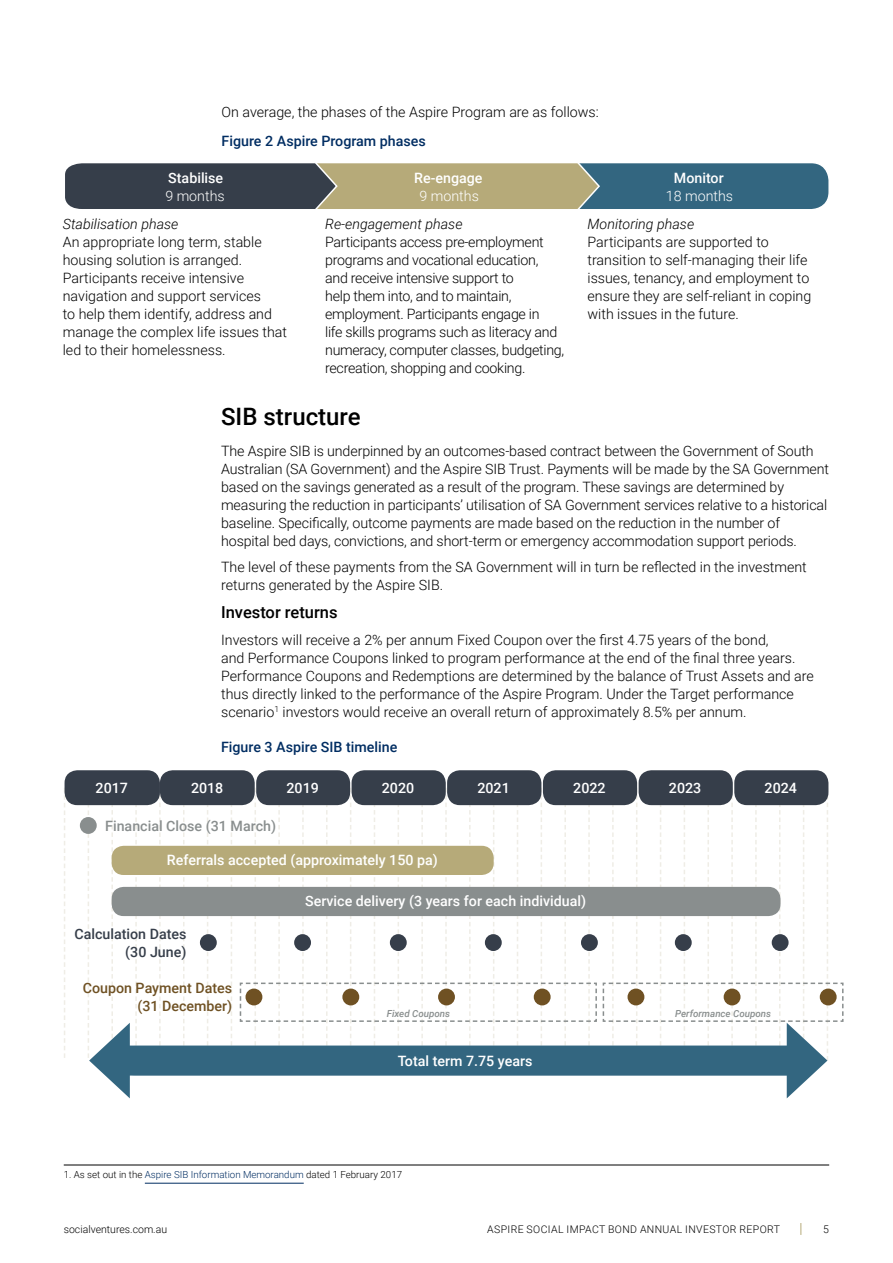
<style>
.page{position:relative;width:893px;height:1263px;background:#fff}
.page>*{position:absolute;margin:0;border:0;box-sizing:border-box;transform-origin:0 0}
.t1{font:500 24px "Roboto";color:#000}
.t2{font:500 16.5px "Roboto";color:#000}
.t3{font:300 14.25px/18px "Roboto";letter-spacing:-.005em;color:#000}
.t4{font:500 14.25px "Roboto";color:#fff}
.t5{font:italic 300 14.25px "Roboto";color:#000}
.t6{font:500 14.25px "Roboto";color:#002d62}
.t7{font:500 14.25px/18px "Roboto";color:#6f5123;text-align:right}
.t8{font:500 14.25px/18px "Roboto";color:#363e4a;text-align:right}
.t9{font:500 14.25px "Roboto";color:#898e8e}
.t10{font:300 14.25px "Roboto";color:#fff}
.t11{font:300 10.5px "Roboto";letter-spacing:.035em;color:#000}
.t12{font:300 10.5px "Roboto";color:#000}
.t13{font:300 9.75px "Roboto";color:#000}
.t14{font:italic 500 9.75px "Roboto";color:#898e8e}
.s1{color:#002d62}
</style>
<div class="page">
<svg style="left:800px;top:1223px;width:1px;height:12px"></svg>
<svg style="left:183px;top:805px;width:1px;height:240px"></svg>
<svg style="left:231px;top:805px;width:1px;height:240px"></svg>
<svg style="left:159px;top:796px;width:2px;height:249px"></svg>
<svg style="left:64px;top:788px;width:1px;height:270px"></svg>
<svg style="left:207px;top:805px;width:1px;height:240px"></svg>
<div style="left:65px;top:770px;width:95px;height:35px;background:#363e4a;border-radius:13px"></div>
<div style="left:256px;top:770px;width:94px;height:35px;background:#363e4a;border-radius:13px"></div>
<div style="left:447px;top:770px;width:94px;height:35px;background:#363e4a;border-radius:13px"></div>
<div style="left:639px;top:770px;width:94px;height:35px;background:#363e4a;border-radius:13px"></div>
<div style="left:160px;top:770px;width:95px;height:35px;background:#363e4a;border-radius:13px"></div>
<div style="left:352px;top:770px;width:94px;height:35px;background:#363e4a;border-radius:13px"></div>
<div style="left:543px;top:770px;width:94px;height:35px;background:#363e4a;border-radius:13px"></div>
<div style="left:734px;top:770px;width:94px;height:35px;background:#363e4a;border-radius:13px"></div>
<div style="left:112px;top:846px;width:382px;height:29px;background:#b6aa79;border-radius:12px"></div>
<div style="left:112px;top:887px;width:668px;height:29px;background:#898e8e;border-radius:12px"></div>
<svg style="left:88px;top:805px;width:49px;height:293px"></svg>
<div style="left:123px;top:1046px;width:686px;height:29px;background:#336680;border-radius:12px"></div>
<div style="left:80px;top:817px;width:17px;height:17px;background:#898e8e;border-radius:50%"></div>
<hr style="left:64px;top:1165px;width:765px;height:1px;background:#000">
<hr style="left:145px;top:1183px;width:159px;height:1px;background:#002d62">
<div style="left:200px;top:934px;width:17px;height:17px;background:#363e4a;border-radius:50%"></div>
<svg style="left:239px;top:788px;width:605px;height:310px"></svg>
<svg style="left:65px;top:163px;width:764px;height:46px;background:#63726d"></svg>
<p class="t3" style="left:222px;top:102px;width:379px">On average, the phases of the Aspire Program are as follows:</p>
<p class="t6" style="left:222px;top:131px;width:206px">Figure 2 Aspire Program phases</p>
<p class="t4" style="left:168px;top:167px;width:56px">Stabilise</p>
<p class="t10" style="left:165px;top:185px;width:61px">9 months</p>
<p class="t4" style="left:414px;top:167px;width:70px">Re-engage</p>
<p class="t10" style="left:419px;top:185px;width:61px">9 months</p>
<p class="t4" style="left:674px;top:167px;width:51px">Monitor</p>
<p class="t10" style="left:666px;top:185px;width:69px">18 months</p>
<p class="t5" style="left:63px;top:214px;width:117px">Stabilisation phase</p>
<p class="t3" style="left:63px;top:232px;width:226px">An appropriate long term, stable housing solution is arranged.<br>Participants receive intensive navigation and support services<br>to help them identify, address and manage the complex life issues that led to their homelessness.</p>
<p class="t5" style="left:325px;top:214px;width:139px">Re-engagement phase</p>
<p class="t3" style="left:325px;top:232px;width:241px">Participants access pre-employment programs and vocational education, and receive intensive support to<br>help them into, and to maintain, employment. Participants engage in<br>life skills programs such as literacy and numeracy, computer classes, budgeting, recreation, shopping and cooking.</p>
<p class="t5" style="left:587px;top:214px;width:108px">Monitoring phase</p>
<p class="t3" style="left:587px;top:232px;width:225px">Participants are supported to transition to self-managing their life issues, tenancy, and employment to ensure they are self-reliant in coping with issues in the future.</p>
<h1 class="t1" style="left:221px;top:400px;width:141px">SIB structure</h1>
<p class="t3" style="left:221px;top:441px;width:609px">The Aspire SIB is underpinned by an outcomes-based contract between the Government of South Australian (SA Government) and the Aspire SIB Trust. Payments will be made by the SA Government based on the savings generated as a result of the program. These savings are determined by measuring the reduction in participants’ utilisation of SA Government services relative to a historical baseline. Specifically, outcome payments are made based on the reduction in the number of hospital bed days, convictions, and short-term or emergency accommodation support periods.</p>
<p class="t3" style="left:221px;top:558px;width:587px">The level of these payments from the SA Government will in turn be reflected in the investment returns generated by the Aspire SIB.</p>
<p class="t2" style="left:221px;top:601px;width:118px">Investor returns</p>
<p class="t3" style="left:221px;top:630px;width:594px">Investors will receive a 2% per annum Fixed Coupon over the first 4.75 years of the bond,<br>and Performance Coupons linked to program performance at the end of the final three years.<br>Performance Coupons and Redemptions are determined by the balance of Trust Assets and are thus directly linked to the performance of the Aspire Program. Under the Target performance scenario<sup>1</sup> investors would receive an overall return of approximately 8.5% per annum.</p>
<p class="t6" style="left:221px;top:737px;width:178px">Figure 3 Aspire SIB timeline</p>
<p class="t4" style="left:96px;top:778px;width:34px">2017</p>
<p class="t4" style="left:191px;top:778px;width:34px">2018</p>
<p class="t4" style="left:286px;top:778px;width:34px">2019</p>
<p class="t4" style="left:382px;top:778px;width:34px">2020</p>
<p class="t4" style="left:477px;top:778px;width:34px">2021</p>
<p class="t4" style="left:573px;top:778px;width:34px">2022</p>
<p class="t4" style="left:669px;top:778px;width:34px">2023</p>
<p class="t4" style="left:765px;top:778px;width:34px">2024</p>
<p class="t9" style="left:105px;top:816px;width:172px">Financial Close (31 March)</p>
<p class="t4" style="left:167px;top:850px;width:272px">Referrals accepted (approximately 150 pa)</p>
<p class="t4" style="left:305px;top:891px;width:282px">Service delivery (3 years for each individual)</p>
<p class="t8" style="left:74px;top:924px;width:114px">Calculation Dates (30 June)</p>
<p class="t7" style="left:83px;top:978px;width:151px">Coupon Payment Dates (31 December)</p>
<p class="t14" style="left:387px;top:1006px;width:65px">Fixed Coupons</p>
<p class="t14" style="left:675px;top:1006px;width:98px">Performance Coupons</p>
<p class="t4" style="left:398px;top:1051px;width:136px">Total term 7.75 years</p>
<p class="t13" style="left:64px;top:1167px;width:340px">1. As set out in the <span class="s1">Aspire SIB Information Memorandum</span> dated 1 February 2017</p>
<p class="t12" style="left:64px;top:1222px;width:105px">socialventures.com.au</p>
<p class="t11" style="left:487px;top:1222px;width:294px">ASPIRE SOCIAL IMPACT BOND ANNUAL INVESTOR REPORT</p>
<p class="t11" style="left:823px;top:1222px;width:7px">5</p>
</div>
